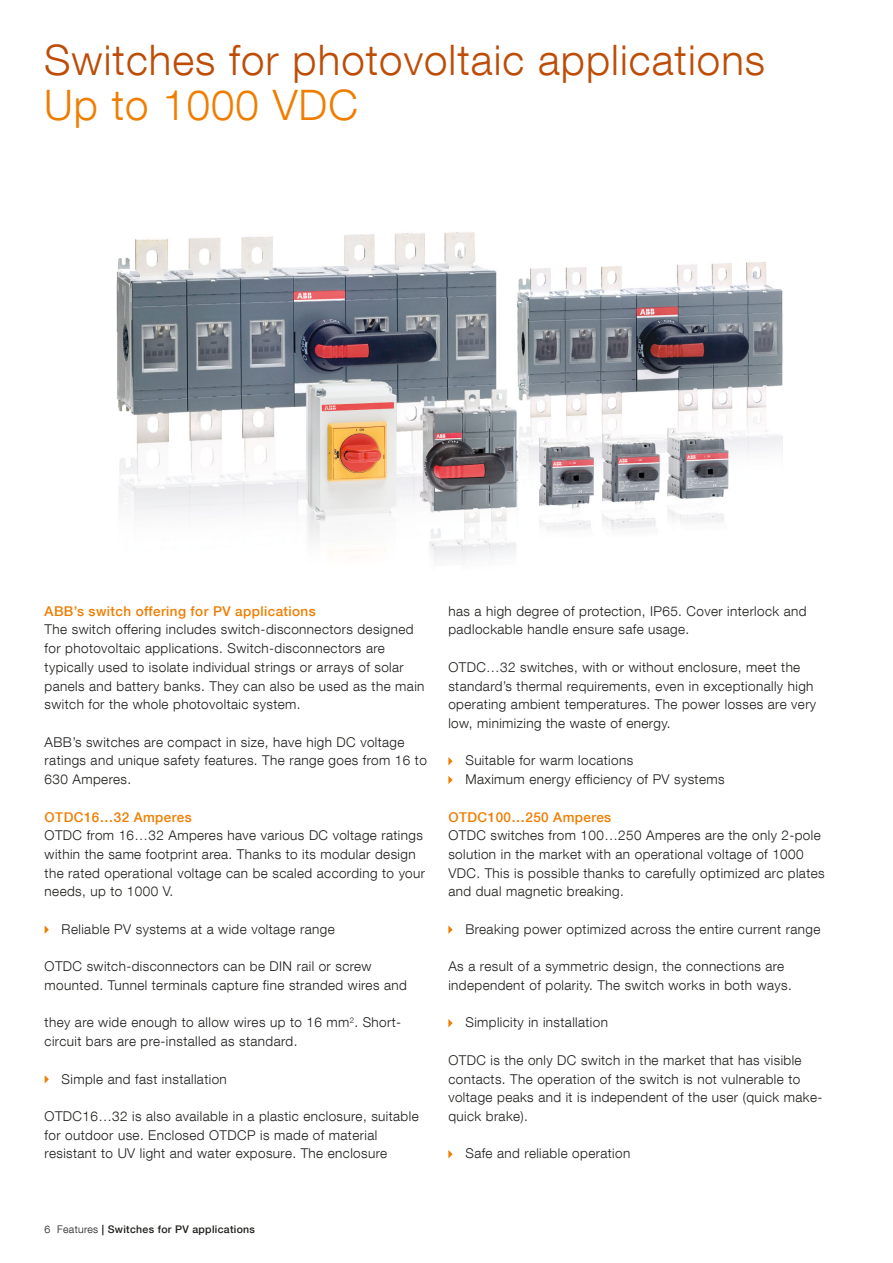
<style>
.page{position:relative;width:893px;height:1263px;background:#fff}
.page>*{position:absolute;margin:0;border:0;box-sizing:border-box;transform-origin:0 0}
.t1{font:300 42px "Helvetica Neue LT Com";letter-spacing:.025em;color:#bd4c06}
.t2{font:300 42px "Helvetica Neue LT Com";letter-spacing:.025em;color:#ef7d00}
.t3{font:300 13.5px/18.8px "Helvetica Neue LT Com";letter-spacing:.03em;color:#1d1d1b}
.t4{font:500 13.5px "Helvetica Neue LT Com";letter-spacing:.03em;color:#ef7d00}
.t5{font:500 10.5px "Helvetica Neue LT Com";letter-spacing:.03em;color:#1d1d1b}
.s1{font-weight:300}
</style>
<div class="page">
<img style="left:116px;top:232px;width:667px;height:330px">
<svg style="left:45px;top:926px;width:4px;height:8px"></svg>
<svg style="left:45px;top:1075px;width:4px;height:8px"></svg>
<svg style="left:448px;top:757px;width:5px;height:8px"></svg>
<svg style="left:448px;top:776px;width:5px;height:8px"></svg>
<svg style="left:448px;top:925px;width:5px;height:9px"></svg>
<svg style="left:448px;top:1019px;width:5px;height:8px"></svg>
<svg style="left:448px;top:1150px;width:5px;height:8px"></svg>
<h1 class="t1" style="left:44px;top:45px;width:723px">Switches for photovoltaic applications</h1>
<h1 class="t2" style="left:44px;top:90px;width:315px">Up to 1000 VDC</h1>
<p class="t4" style="left:45px;top:606px;width:273px">ABB’s switch offering for PV applications</p>
<p class="t3" style="left:45px;top:622px;width:381px">The switch offering includes switch-disconnectors designed for photovoltaic applications. Switch-disconnectors are typically used to isolate individual strings or arrays of solar panels and battery banks. They can also be used as the main switch for the whole photovoltaic system.</p>
<p class="t3" style="left:45px;top:734px;width:384px">ABB’s switches are compact in size, have high DC voltage ratings and unique safety features. The range goes from 16 to<br>630 Amperes.</p>
<p class="t4" style="left:45px;top:812px;width:149px">OTDC16…32 Amperes</p>
<p class="t3" style="left:45px;top:828px;width:382px">OTDC from 16…32 Amperes have various DC voltage ratings within the same footprint area. Thanks to its modular design the rated operational voltage can be scaled according to your needs, up to 1000 V.</p>
<p class="t3" style="left:62px;top:921px;width:275px">Reliable PV systems at a wide voltage range</p>
<p class="t3" style="left:45px;top:959px;width:364px">OTDC switch-disconnectors can be DIN rail or screw mounted. Tunnel terminals capture fine stranded wires and</p>
<p class="t3" style="left:45px;top:1015px;width:358px">they are wide enough to allow wires up to 16 mm<sup>2</sup>. Short&shy;circuit bars are pre-installed as standard.</p>
<p class="t3" style="left:62px;top:1071px;width:167px">Simple and fast installation</p>
<p class="t3" style="left:45px;top:1109px;width:375px">OTDC16…32 is also available in a plastic enclosure, suitable for outdoor use. Enclosed OTDCP is made of material resistant to UV light and water exposure. The enclosure</p>
<p class="t3" style="left:448px;top:603px;width:360px">has a high degree of protection, IP65. Cover interlock and padlockable handle ensure safe usage.</p>
<p class="t3" style="left:448px;top:660px;width:369px">OTDC…32 switches, with or without enclosure, meet the standard’s thermal requirements, even in exceptionally high operating ambient temperatures. The power losses are very low, minimizing the waste of energy.</p>
<p class="t3" style="left:465px;top:753px;width:261px">Suitable for warm locations<br>Maximum energy efficiency of PV systems</p>
<p class="t4" style="left:448px;top:812px;width:164px">OTDC100…250 Amperes</p>
<p class="t3" style="left:448px;top:828px;width:378px">OTDC switches from 100…250 Amperes are the only 2-pole solution in the market with an operational voltage of 1000<br>VDC. This is possible thanks to carefully optimized arc plates and dual magnetic breaking.</p>
<p class="t3" style="left:465px;top:921px;width:356px">Breaking power optimized across the entire current range</p>
<p class="t3" style="left:448px;top:959px;width:345px">As a result of a symmetric design, the connections are independent of polarity. The switch works in both ways.</p>
<p class="t3" style="left:465px;top:1015px;width:144px">Simplicity in installation</p>
<p class="t3" style="left:448px;top:1052px;width:375px">OTDC is the only DC switch in the market that has visible contacts. The operation of the switch is not vulnerable to voltage peaks and it is independent of the user (quick make&shy;quick brake).</p>
<p class="t3" style="left:465px;top:1146px;width:166px">Safe and reliable operation</p>
<p class="t5" style="left:45px;top:1226px;width:212px"><span class="s1">6 Features</span> | Switches for PV applications</p>
</div>
